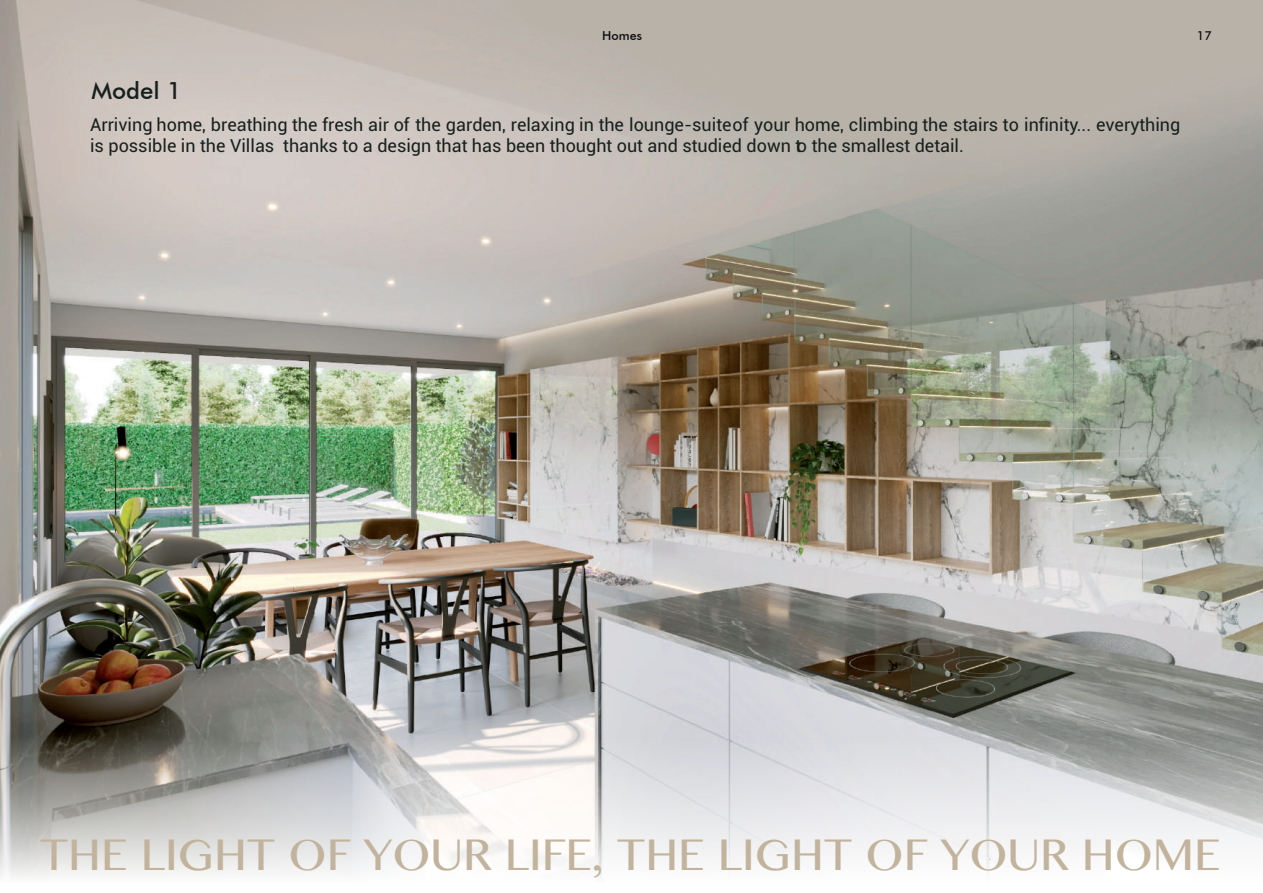
<style>
.page{position:relative;width:1263px;height:893px;background:#fff}
.page>*{position:absolute;margin:0;border:0;box-sizing:border-box;transform-origin:0 0}
.t1{font:44.25px "Bangla MN";color:#c2b39d}
.t2{font:500 24px "Futura BT";color:#17201d}
.t3{font:18px/21.6px "Roboto";color:#17201d}
.t4{font:500 12.45px "Futura BT";color:#0d0e11}
.s1{font-style:inherit}
</style>
<div class="page">
<img style="left:0;top:0;width:1263px;height:668px">
<svg style="left:0;top:668px;width:1263px;height:210px"></svg>
<p class="t4" style="left:602px;top:28px;width:41px">Homes</p>
<h2 class="t2" style="left:91px;top:76px;width:92px">Model 1</h2>
<p class="t3" style="left:90px;top:113px;width:1092px">Arriving home, breathing the fresh air of the garden, relaxing in the lounge-suite of your home, climbing the stairs to infinity... everything is possible in <span class="s1">the</span> Villas thanks to a design that has been thought out and studied down to the smallest detail.</p>
<p class="t4" style="left:1197px;top:28px;width:17px">17</p>
<h1 class="t1" style="left:40px;top:825px;width:1182px">THE LIGHT OF YOUR LIFE, THE LIGHT OF YOUR HOME</h1>
</div>
